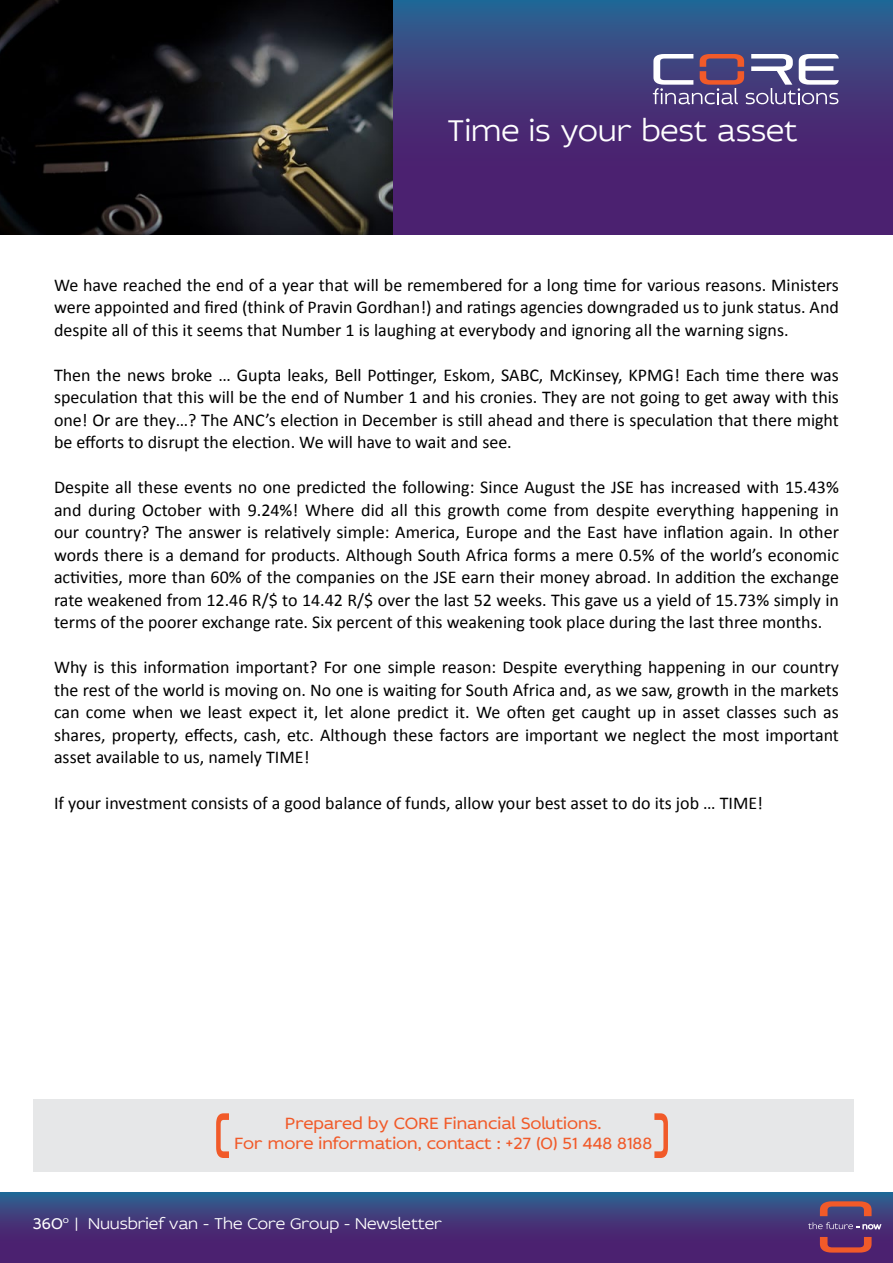
<style>
.page{position:relative;width:893px;height:1263px;background:#fff}
.page>*{position:absolute;margin:0;border:0;box-sizing:border-box;transform-origin:0 0}
.t1{font:300 31.5px "Idealist Sans";color:#fff}
.t2{font:18px/22.5px "Calibri";color:#000;text-align:justify}
.t3{font:17.25px/20.9px "Idealist Sans";color:#f15a29;text-align:center}
.t4{font:300 16.5px "Idealist Sans";color:#fff}
.s1{font-weight:400}
</style>
<div class="page">
<svg style="left:393px;top:0;width:500px;height:235px;background:#423479"></svg>
<svg style="left:653px;top:54px;width:186px;height:50px"></svg>
<img style="left:0;top:0;width:392px;height:235px">
<svg style="left:0;top:1193px;width:893px;height:70px;background:#423579"></svg>
<svg style="left:808px;top:1222px;width:73px;height:7px"></svg>
<svg style="left:820px;top:1201px;width:52px;height:15px"></svg>
<svg style="left:820px;top:1237px;width:52px;height:15px"></svg>
<div style="left:33px;top:1099px;width:821px;height:73px;background:#e6e7e8"></div>
<svg style="left:216px;top:1113px;width:13px;height:45px"></svg>
<svg style="left:654px;top:1113px;width:14px;height:45px"></svg>
<h1 class="t1" style="left:447px;top:109px;width:352px">Time is your best asset</h1>
<p class="t2" style="left:54px;top:274px;width:786px">We have reached the end of a year that will be remembered for a long time for various reasons. Ministers were appointed and fired (think of Pravin Gordhan!) and ratings agencies downgraded us to junk status. And despite all of this it seems that Number 1 is laughing at everybody and ignoring all the warning signs.</p>
<p class="t2" style="left:54px;top:364px;width:786px">Then the news broke … Gupta leaks, Bell Pottinger, Eskom, SABC, McKinsey, KPMG! Each time there was speculation that this will be the end of Number 1 and his cronies. They are not going to get away with this one! Or are they…? The ANC’s election in December is still ahead and there is speculation that there might be efforts to disrupt the election. We will have to wait and see.</p>
<p class="t2" style="left:54px;top:476px;width:786px">Despite all these events no one predicted the following: Since August the JSE has increased with 15.43% and during October with 9.24%! Where did all this growth come from despite everything happening in our country? The answer is relatively simple: America, Europe and the East have inflation again. In other words there is a demand for products. Although South Africa forms a mere 0.5% of the world’s economic activities, more than 60% of the companies on the JSE earn their money abroad. In addition the exchange rate weakened from 12.46 R/$ to 14.42 R/$ over the last 52 weeks. This gave us a yield of 15.73% simply in terms of the poorer exchange rate. Six percent of this weakening took place during the last three months.</p>
<p class="t2" style="left:54px;top:656px;width:786px">Why is this information important? For one simple reason: Despite everything happening in our country the rest of the world is moving on. No one is waiting for South Africa and, as we saw, growth in the markets can come when we least expect it, let alone predict it. We often get caught up in asset classes such as shares, property, effects, cash, etc. Although these factors are important we neglect the most important asset available to us, namely TIME!</p>
<p class="t2" style="left:54px;top:791px;width:711px">If your investment consists of a good balance of funds, allow your best asset to do its job … TIME!</p>
<p class="t3" style="left:234px;top:1112px;width:419px">Prepared by CORE Financial Solutions.<br>For more information, contact : +27 (0) 51 448 8188</p>
<p class="t4" style="left:33px;top:1212px;width:411px"><span class="s1">360</span><sup>o</sup> | Nuusbrief van - The Core Group - Newsletter</p>
</div>
